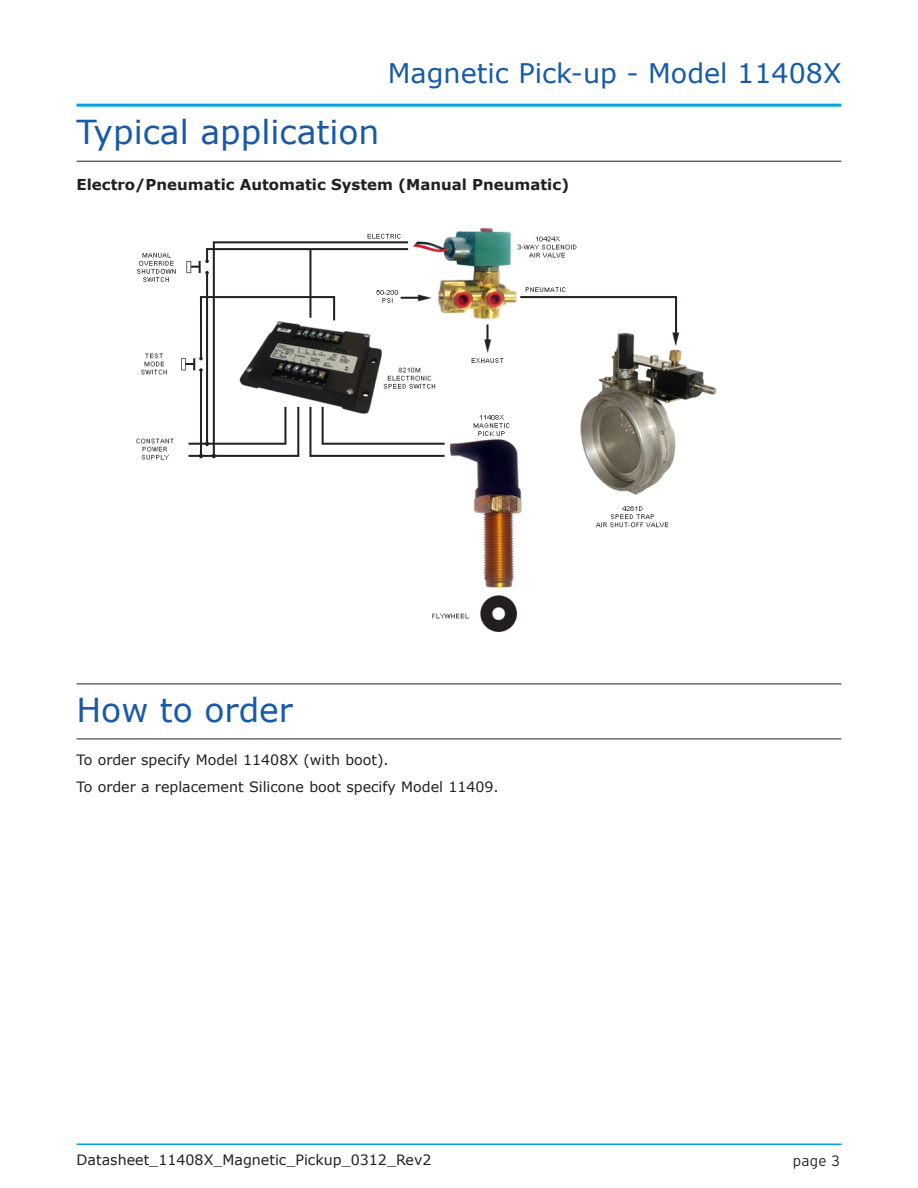
<style>
.page{position:relative;width:918px;height:1188px;background:#fff}
.page>*{position:absolute;margin:0;border:0;box-sizing:border-box;transform-origin:0 0}
.Main_Heading{font:33px "Verdana";color:#185aaa}
.t1{font:27px "Verdana";color:#185aaa}
.Sub_Heading{font:700 15px "Verdana";color:#231f20}
.t2{font:300 15px "Interstate";color:#231f20}
.Body_text{font:14.25px "Verdana";color:#231f20}
</style>
<div class="page">
<hr style="left:77px;top:1144px;width:765px;height:1px;background:#00a2df">
<hr style="left:77px;top:104px;width:764px;height:3px;background:#00a2df">
<hr style="left:77px;top:161px;width:764px;height:1px;background:#231f20">
<hr style="left:77px;top:739px;width:764px;height:1px;background:#231f20">
<hr style="left:77px;top:684px;width:764px;height:1px;background:#231f20">
<img style="left:136px;top:227px;width:581px;height:405px">
<h2 class="t1" style="left:388px;top:56px;width:455px">Magnetic Pick-up - Model 11408X</h2>
<p class="Main_Heading" style="left:77px;top:111px;width:304px">Typical application</p>
<p class="Sub_Heading" style="left:77px;top:175px;width:494px">Electro/Pneumatic Automatic System (Manual Pneumatic)</p>
<p class="Main_Heading" style="left:77px;top:689px;width:218px">How to order</p>
<p class="Body_text" style="left:77px;top:751px;width:314px">To order specify Model 11408X (with boot).</p>
<p class="Body_text" style="left:77px;top:777px;width:424px">To order a replacement Silicone boot specify Model 11409.</p>
<p class="Body_text" style="left:77px;top:1150px;width:357px">Datasheet_11408X_Magnetic_Pickup_0312_Rev2</p>
<p class="t2" style="left:793px;top:1152px;width:49px">page 3</p>
</div>
